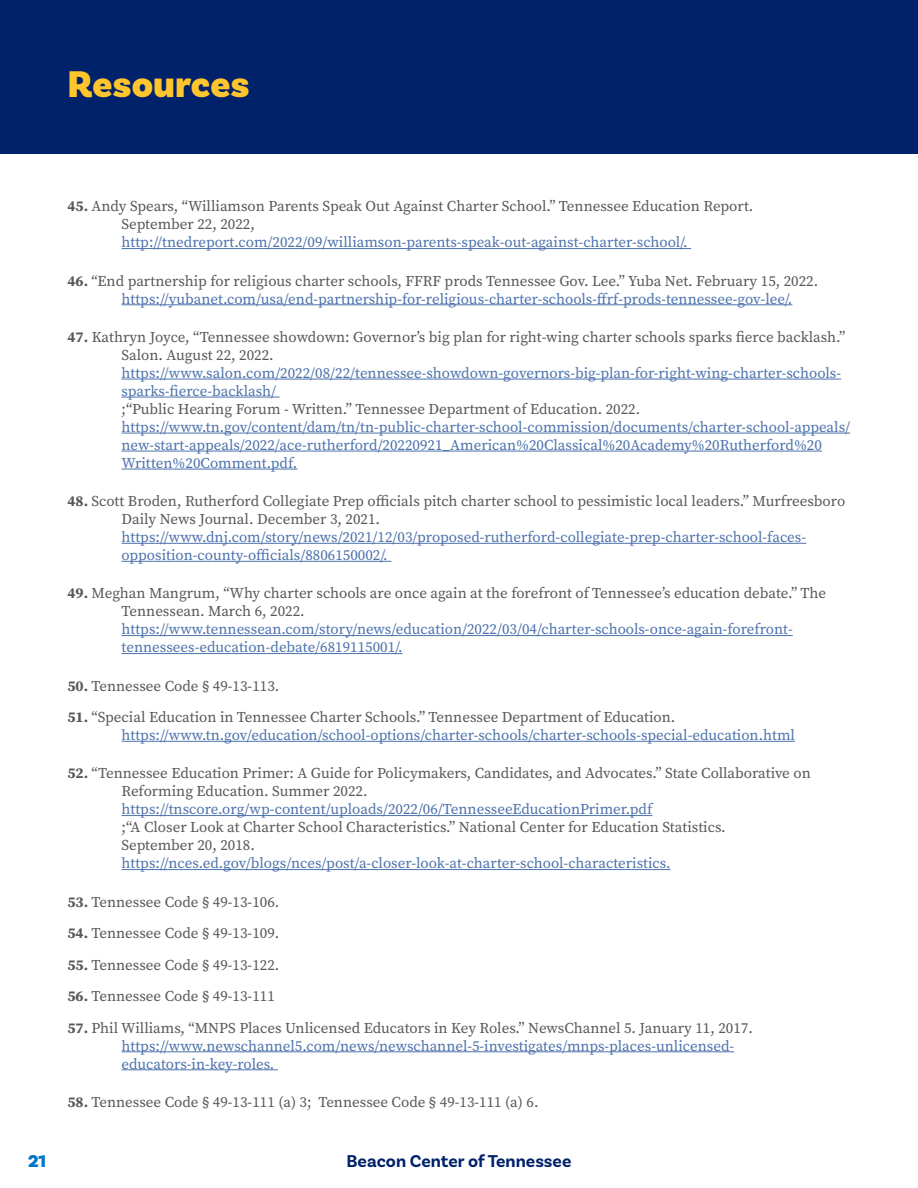
<style>
.page{position:relative;width:918px;height:1188px;background:#fff}
.page>*{position:absolute;margin:0;border:0;box-sizing:border-box;transform-origin:0 0}
.t1{font:900 39px "Basic Sans";color:#ffc52d}
.BODY{font:700 18px "Basic Sans";color:#00226b}
.BODY-2{font:900 18px "Basic Sans";color:#0076c8}
.citation{font:15px/18px "Source Serif Pro";color:#57585a}
.link{font:15px/18px "Source Serif Pro";color:#4d72ac}
.LINK_MULTI{font:15px/18px "Source Serif Pro";color:#4d72ac}
.CIT_MULTI{font:15px/18px "Source Serif Pro";color:#57585a}
.s1{font-weight:700}
</style>
<div class="page">
<hr style="left:122px;top:248px;width:569px;height:1px;background:#4d72ac">
<hr style="left:122px;top:304px;width:670px;height:1px;background:#4d72ac">
<hr style="left:122px;top:379px;width:719px;height:1px;background:#4d72ac">
<hr style="left:122px;top:397px;width:158px;height:1px;background:#4d72ac">
<hr style="left:122px;top:433px;width:728px;height:1px;background:#4d72ac">
<hr style="left:122px;top:451px;width:700px;height:1px;background:#4d72ac">
<hr style="left:122px;top:469px;width:175px;height:1px;background:#4d72ac">
<hr style="left:122px;top:543px;width:684px;height:1px;background:#4d72ac">
<hr style="left:122px;top:561px;width:269px;height:1px;background:#4d72ac">
<hr style="left:122px;top:635px;width:671px;height:1px;background:#4d72ac">
<hr style="left:122px;top:653px;width:281px;height:1px;background:#4d72ac">
<hr style="left:122px;top:741px;width:673px;height:1px;background:#4d72ac">
<hr style="left:122px;top:815px;width:530px;height:1px;background:#4d72ac">
<hr style="left:122px;top:869px;width:549px;height:1px;background:#4d72ac">
<hr style="left:122px;top:1051px;width:612px;height:1px;background:#4d72ac">
<hr style="left:122px;top:1069px;width:156px;height:1px;background:#4d72ac">
<div style="left:0;top:0;width:918px;height:153px;background:#00226b"></div>
<p class="t1" style="left:68px;top:60px;width:184px">Resources</p>
<p class="citation" style="left:122px;top:197px;width:633px;text-indent:-54px"><span class="s1">45.</span> Andy Spears, “Williamson Parents Speak Out Against Charter School.” Tennessee Education Report.<br>September 22, 2022,</p>
<p class="link" style="left:122px;top:233px;width:568px">http://tnedreport.com/2022/09/williamson-parents-speak-out-against-charter-school/.</p>
<p class="citation" style="left:68px;top:272px;width:752px"><span class="s1">46.</span> “End partnership for religious charter schools, FFRF prods Tennessee Gov. Lee.” Yuba Net. February 15, 2022.</p>
<p class="link" style="left:122px;top:290px;width:672px">https://yubanet.com/usa/end-partnership-for-religious-charter-schools-ffrf-prods-tennessee-gov-lee/.</p>
<p class="citation" style="left:122px;top:328px;width:725px;text-indent:-54px"><span class="s1">47.</span> Kathryn Joyce, “Tennessee showdown: Governor’s big plan for right-wing charter schools sparks fierce backlash.”<br>Salon. August 22, 2022.</p>
<p class="LINK_MULTI" style="left:122px;top:364px;width:721px">https://www.salon.com/2022/08/22/tennessee-showdown-governors-big-plan-for-right-wing-charter-schools&shy;sparks-fierce-backlash/</p>
<p class="CIT_MULTI" style="left:122px;top:400px;width:520px">;“Public Hearing Forum - Written.” Tennessee Department of Education. 2022.</p>
<p class="link" style="left:122px;top:418px;width:730px">https://www.tn.gov/content/dam/tn/tn-public-charter-school-commission/documents/charter-school-appeals/ new-start-appeals/2022/ace-rutherford/20220921_American%20Classical%20Academy%20Rutherford%20<br>Written%20Comment.pdf.</p>
<p class="citation" style="left:122px;top:492px;width:725px;text-indent:-54px"><span class="s1">48.</span> Scott Broden, Rutherford Collegiate Prep officials pitch charter school to pessimistic local leaders.” Murfreesboro<br>Daily News Journal. December 3, 2021.</p>
<p class="link" style="left:122px;top:528px;width:686px">https://www.dnj.com/story/news/2021/12/03/proposed-rutherford-collegiate-prep-charter-school-faces&shy;opposition-county-officials/8806150002/.</p>
<p class="citation" style="left:122px;top:584px;width:706px;text-indent:-54px"><span class="s1">49.</span> Meghan Mangrum, “Why charter schools are once again at the forefront of Tennessee’s education debate.” The<br>Tennessean. March 6, 2022.</p>
<p class="link" style="left:122px;top:620px;width:673px">https://www.tennessean.com/story/news/education/2022/03/04/charter-schools-once-again-forefront&shy;tennessees-education-debate/6819115001/.</p>
<p class="citation" style="left:68px;top:677px;width:213px"><span class="s1">50.</span> Tennessee Code § 49-13-113.</p>
<p class="citation" style="left:68px;top:708px;width:609px"><span class="s1">51.</span> “Special Education in Tennessee Charter Schools.” Tennessee Department of Education.</p>
<p class="link" style="left:122px;top:726px;width:675px">https://www.tn.gov/education/school-options/charter-schools/charter-schools-special-education.html</p>
<p class="citation" style="left:122px;top:764px;width:691px;text-indent:-54px"><span class="s1">52.</span> “Tennessee Education Primer: A Guide for Policymakers, Candidates, and Advocates.” State Collaborative on<br>Reforming Education. Summer 2022.</p>
<p class="LINK_MULTI" style="left:122px;top:800px;width:532px">https://tnscore.org/wp-content/uploads/2022/06/TennesseeEducationPrimer.pdf</p>
<p class="CIT_MULTI" style="left:122px;top:818px;width:606px">;“A Closer Look at Charter School Characteristics.” National Center for Education Statistics.<br>September 20, 2018.</p>
<p class="link" style="left:122px;top:854px;width:551px">https://nces.ed.gov/blogs/nces/post/a-closer-look-at-charter-school-characteristics.</p>
<p class="citation" style="left:68px;top:893px;width:213px"><span class="s1">53.</span> Tennessee Code § 49-13-106.</p>
<p class="citation" style="left:68px;top:924px;width:213px"><span class="s1">54.</span> Tennessee Code § 49-13-109.</p>
<p class="citation" style="left:68px;top:956px;width:213px"><span class="s1">55.</span> Tennessee Code § 49-13-122.</p>
<p class="citation" style="left:68px;top:987px;width:209px"><span class="s1">56.</span> Tennessee Code § 49-13-111</p>
<p class="citation" style="left:68px;top:1019px;width:687px"><span class="s1">57.</span> Phil Williams, “MNPS Places Unlicensed Educators in Key Roles.” NewsChannel 5. January 11, 2017.</p>
<p class="link" style="left:122px;top:1037px;width:614px">https://www.newschannel5.com/news/newschannel-5-investigates/mnps-places-unlicensed&shy;educators-in-key-roles.</p>
<p class="citation" style="left:68px;top:1093px;width:473px"><span class="s1">58.</span> Tennessee Code § 49-13-111 (a) 3; Tennessee Code § 49-13-111 (a) 6.</p>
<p class="BODY-2" style="left:28px;top:1150px;width:20px">21</p>
<p class="BODY" style="left:346px;top:1150px;width:227px">Beacon Center of Tennessee</p>
</div>
